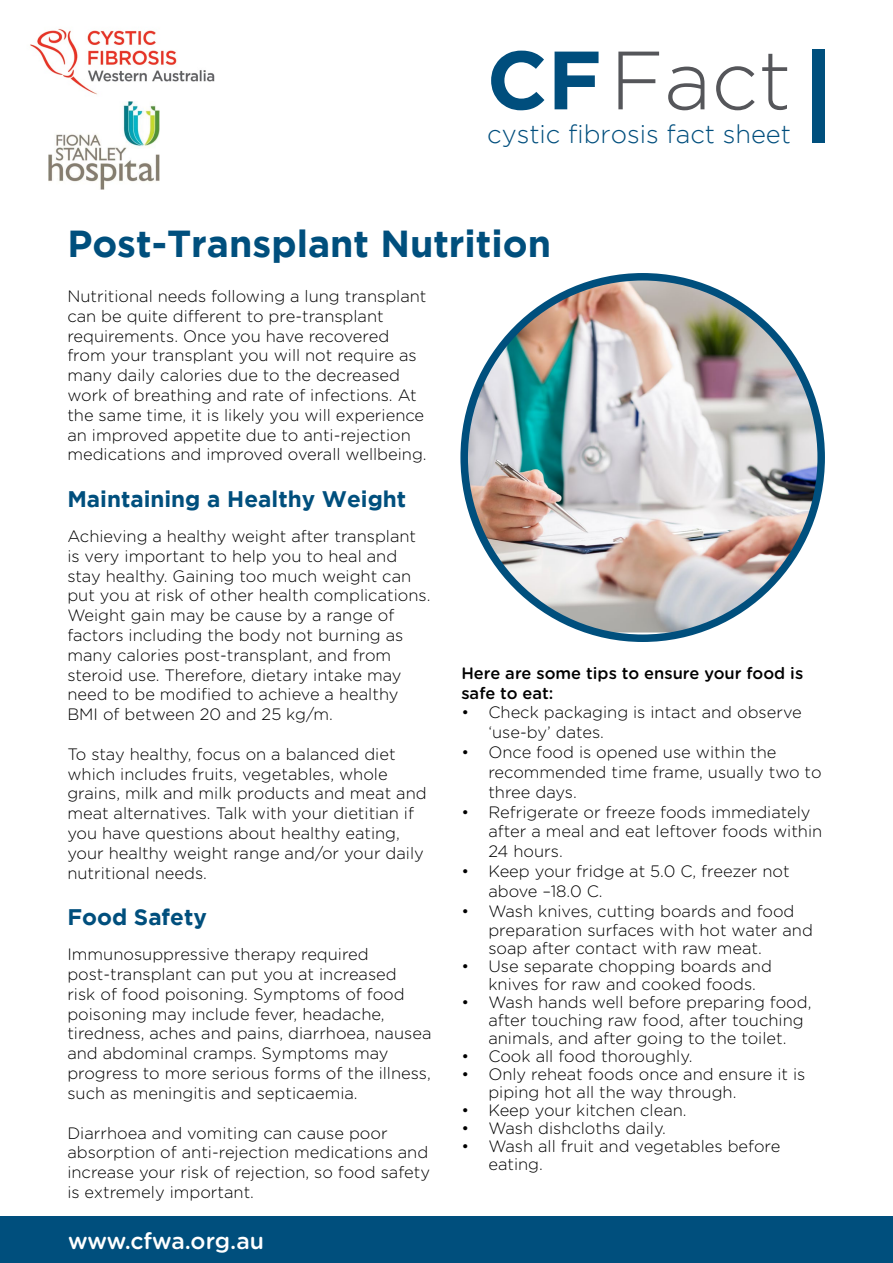
<style>
.page{position:relative;width:893px;height:1263px;background:#fff}
.page>*{position:absolute;margin:0;border:0;box-sizing:border-box;transform-origin:0 0}
.t1{font:300 82.5px "Gotham";color:#55565a}
.t2{font:700 37.5px "Gotham";color:#004f7d}
.t3{font:300 25.5px "Gotham";color:#004e7d}
.t4{font:500 22.95px "Gotham Rounded";letter-spacing:-.005em;color:#fff}
.t5{font:700 22.5px "Gotham";color:#004f7d}
.t6{font:300 16.5px/19.8px "Gotham Rounded";color:#000}
.t7{font:500 16.5px/19.8px "Gotham Rounded";color:#000}
.s1{font-weight:700;color:#004e7d}
</style>
<div class="page">
<div style="left:812px;top:49px;width:13px;height:94px;background:#004f7d"></div>
<img style="left:464px;top:278px;width:357px;height:354px">
<div style="left:460px;top:273px;width:365px;height:369px;border:8px solid #004f7d;border-radius:50%"></div>
<img style="left:48px;top:101px;width:111px;height:89px">
<div style="left:0;top:1216px;width:893px;height:47px;background:#004f7d"></div>
<img style="left:30px;top:29px;width:185px;height:66px">
<h1 class="t1" style="left:487px;top:35px;width:306px"><span class="s1">CF</span> Fact</h1>
<h3 class="t3" style="left:487px;top:120px;width:305px">cystic fibrosis fact sheet</h3>
<h2 class="t2" style="left:67px;top:222px;width:485px">Post-Transplant Nutrition</h2>
<p class="t6" style="left:67px;top:285px;width:361px">Nutritional needs following a lung transplant can be quite different to pre-transplant requirements. Once you have recovered from your transplant you will not require as many daily calories due to the decreased work of breathing and rate of infections. At the same time, it is likely you will experience an improved appetite due to anti-rejection medications and improved overall wellbeing.</p>
<h3 class="t5" style="left:67px;top:486px;width:340px">Maintaining a Healthy Weight</h3>
<p class="t6" style="left:67px;top:525px;width:365px">Achieving a healthy weight after transplant is very important to help you to heal and stay healthy. Gaining too much weight can put you at risk of other health complications.<br>Weight gain may be cause by a range of factors including the body not burning as many calories post-transplant, and from steroid use. Therefore, dietary intake may need to be modified to achieve a healthy BMI of between 20 and 25 kg/m.</p>
<p class="t6" style="left:67px;top:743px;width:361px">To stay healthy, focus on a balanced diet which includes fruits, vegetables, whole grains, milk and milk products and meat and meat alternatives. Talk with your dietitian if you have questions about healthy eating, your healthy weight range and/or your daily nutritional needs.</p>
<h3 class="t5" style="left:67px;top:904px;width:141px">Food Safety</h3>
<p class="t6" style="left:67px;top:944px;width:366px">Immunosuppressive therapy required post-transplant can put you at increased<br>risk of food poisoning. Symptoms of food poisoning may include fever, headache, tiredness, aches and pains, diarrhoea, nausea and abdominal cramps. Symptoms may progress to more serious forms of the illness, such as meningitis and septicaemia.</p>
<p class="t6" style="left:67px;top:1122px;width:364px">Diarrhoea and vomiting can cause poor absorption of anti-rejection medications and increase your risk of rejection, so food safety is extremely important.</p>
<p class="t7" style="left:461px;top:662px;width:343px">Here are some tips to ensure your food is safe to eat:</p>
<p class="t6" style="left:488px;top:702px;width:315px;text-indent:-27px">• Check packaging is intact and observe ‘use-by’ dates.</p>
<p class="t6" style="left:488px;top:742px;width:335px;text-indent:-27px">• Once food is opened use within the recommended time frame, usually two to three days.</p>
<p class="t6" style="left:488px;top:801px;width:335px;text-indent:-27px">• Refrigerate or freeze foods immediately after a meal and eat leftover foods within<br>24 hours.</p>
<p class="t6" style="left:488px;top:860px;width:303px;text-indent:-27px">• Keep your fridge at 5.0 C, freezer not above –18.0 C.</p>
<p class="t6" style="left:488px;top:900px;width:326px;text-indent:-27px">• Wash knives, cutting boards and food preparation surfaces with hot water and</p>
<p class="t6" style="left:488px;top:938px;width:275px">soap after contact with raw meat.</p>
<p class="t6" style="left:488px;top:957px;width:285px;line-height:18px;text-indent:-27px">• Use separate chopping boards and knives for raw and cooked foods.</p>
<p class="t6" style="left:488px;top:993px;width:325px;line-height:18px;text-indent:-27px">• Wash hands well before preparing food, after touching raw food, after touching animals, and after going to the toilet.</p>
<p class="t6" style="left:461px;top:1046px;width:233px">• Cook all food thoroughly.</p>
<p class="t6" style="left:488px;top:1065px;width:319px;line-height:18px;text-indent:-27px">• Only reheat foods once and ensure it is piping hot all the way through.</p>
<p class="t6" style="left:461px;top:1100px;width:227px">• Keep your kitchen clean.</p>
<p class="t6" style="left:461px;top:1118px;width:206px">• Wash dishcloths daily.</p>
<p class="t6" style="left:488px;top:1137px;width:294px;line-height:18px;text-indent:-27px">• Wash all fruit and vegetables before eating.</p>
<h3 class="t4" style="left:68px;top:1224px;width:198px">www.cfwa.org.au</h3>
</div>
